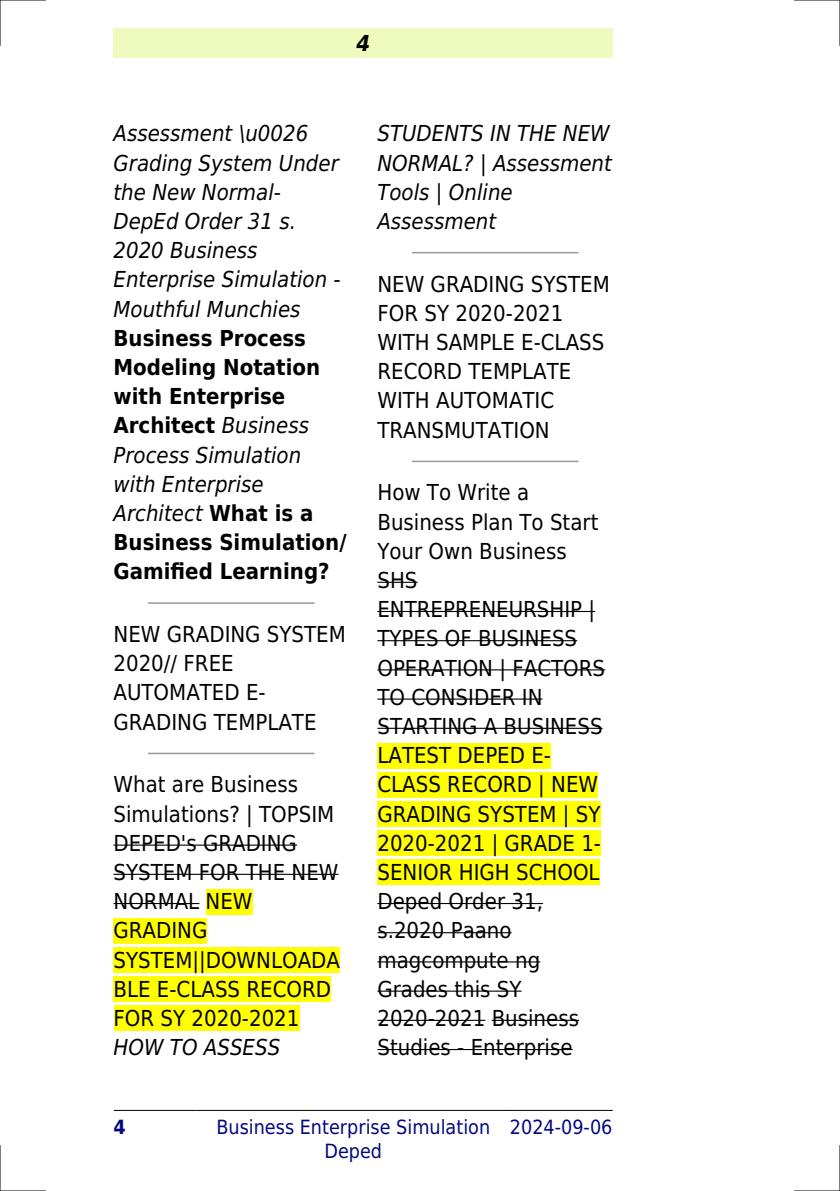
<style>
.page{position:relative;width:840px;height:1191px;background:#fff}
.page>*{position:absolute;margin:0;border:0;box-sizing:border-box;transform-origin:0 0}
.t1{font:22px/29.2px "DejaVu Sans Condensed";color:#000}
.t2{font:italic 22px/29.2px "DejaVu Sans Condensed";color:#000}
.t3{font:700 22px/29.2px "DejaVu Sans Condensed";color:#000}
.t4{font:italic 700 22px "DejaVu Sans Condensed";color:#000}
.t5{font:19.6px/23.6px "DejaVu Sans Condensed";color:#000880;text-align:center}
.t6{font:700 19.6px "DejaVu Sans Condensed";color:#000880}
.s1{font-weight:400;font-style:italic}
</style>
<div class="page">
<div style="left:113px;top:28px;width:499px;height:30px;background:#effbbe"></div>
<hr style="left:114px;top:1110px;width:82px;height:1px;background:#000">
<hr style="left:197px;top:1110px;width:312px;height:1px;background:#000">
<hr style="left:510px;top:1110px;width:102px;height:1px;background:#000">
<hr style="left:149px;top:602px;width:164px;height:2px;background:#999">
<hr style="left:149px;top:752px;width:164px;height:2px;background:#999">
<hr style="left:113px;top:844px;width:184px;height:1px;background:#000">
<hr style="left:113px;top:873px;width:225px;height:2px;background:#000">
<hr style="left:113px;top:903px;width:86px;height:1px;background:#000">
<div style="left:205px;top:888px;width:47px;height:26px;background:#ff0"></div>
<div style="left:113px;top:918px;width:94px;height:25px;background:#ff0"></div>
<div style="left:113px;top:947px;width:227px;height:25px;background:#ff0"></div>
<div style="left:113px;top:976px;width:218px;height:26px;background:#ff0"></div>
<div style="left:113px;top:1005px;width:186px;height:26px;background:#ff0"></div>
<hr style="left:412px;top:252px;width:165px;height:1px;background:#999">
<hr style="left:412px;top:460px;width:165px;height:2px;background:#999">
<hr style="left:377px;top:582px;width:40px;height:1px;background:#000">
<hr style="left:377px;top:611px;width:218px;height:1px;background:#000">
<hr style="left:377px;top:640px;width:200px;height:1px;background:#000">
<hr style="left:377px;top:669px;width:228px;height:1px;background:#000">
<hr style="left:377px;top:698px;width:165px;height:1px;background:#000">
<hr style="left:377px;top:727px;width:225px;height:2px;background:#000">
<div style="left:377px;top:743px;width:173px;height:25px;background:#ff0"></div>
<div style="left:377px;top:772px;width:221px;height:25px;background:#ff0"></div>
<div style="left:377px;top:801px;width:223px;height:26px;background:#ff0"></div>
<div style="left:377px;top:830px;width:223px;height:26px;background:#ff0"></div>
<div style="left:377px;top:859px;width:222px;height:26px;background:#ff0"></div>
<hr style="left:377px;top:903px;width:165px;height:1px;background:#000">
<hr style="left:377px;top:932px;width:134px;height:1px;background:#000">
<hr style="left:377px;top:961px;width:163px;height:1px;background:#000">
<hr style="left:377px;top:990px;width:144px;height:1px;background:#000">
<hr style="left:377px;top:1019px;width:108px;height:2px;background:#000">
<hr style="left:491px;top:1019px;width:87px;height:2px;background:#000">
<hr style="left:377px;top:1049px;width:195px;height:1px;background:#000">
<hr style="left:0;top:0;width:45px;height:1px;background:#000">
<hr style="left:794px;top:0;width:45px;height:1px;background:#000">
<hr style="left:0;top:1190px;width:45px;height:1px;background:#000">
<hr style="left:794px;top:1190px;width:45px;height:1px;background:#000">
<hr style="left:0;top:0;width:1px;height:45px;background:#000">
<hr style="left:0;top:1145px;width:1px;height:46px;background:#000">
<hr style="left:839px;top:0;width:1px;height:45px;background:#000">
<hr style="left:839px;top:1145px;width:1px;height:46px;background:#000">
<p class="t4" style="left:356px;top:30px;width:15px">4</p>
<p class="t2" style="left:113px;top:119px;width:228px">Assessment \u0026<br>Grading System Under the New Normal-<br>DepEd Order 31 s.<br>2020 Business<br>Enterprise Simulation -<br>Mouthful Munchies</p>
<p class="t3" style="left:113px;top:323px;width:234px">Business Process<br>Modeling Notation with Enterprise<br>Architect <span class="s1">Business<br>Process Simulation with Enterprise<br>Architect</span> What is a<br>Business Simulation/<br>Gamified Learning?</p>
<p class="t1" style="left:113px;top:620px;width:234px">NEW GRADING SYSTEM<br>2020// FREE<br>AUTOMATED E-<br>GRADING TEMPLATE</p>
<p class="t1" style="left:113px;top:770px;width:228px">What are Business<br>Simulations? | TOPSIM<br>DEPED's GRADING<br>SYSTEM FOR THE NEW<br>NORMAL NEW<br>GRADING<br>SYSTEM||DOWNLOADA<br>BLE E-CLASS RECORD<br>FOR SY 2020-2021</p>
<p class="t2" style="left:113px;top:1033px;width:168px">HOW TO ASSESS</p>
<p class="t2" style="left:377px;top:119px;width:236px">STUDENTS IN THE NEW<br>NORMAL? | Assessment<br>Tools | Online<br>Assessment</p>
<p class="t1" style="left:377px;top:269px;width:234px">NEW GRADING SYSTEM<br>FOR SY 2020-2021<br>WITH SAMPLE E-CLASS<br>RECORD TEMPLATE<br>WITH AUTOMATIC<br>TRANSMUTATION</p>
<p class="t1" style="left:377px;top:478px;width:229px">How To Write a<br>Business Plan To Start<br>Your Own Business<br>SHS<br>ENTREPRENEURSHIP |<br>TYPES OF BUSINESS<br>OPERATION | FACTORS<br>TO CONSIDER IN<br>STARTING A BUSINESS<br>LATEST DEPED E-<br>CLASS RECORD | NEW<br>GRADING SYSTEM | SY<br>2020-2021 | GRADE 1-<br>SENIOR HIGH SCHOOL<br>Deped Order 31, s.2020 Paano magcompute ng<br>Grades this SY<br>2020-2021 Business<br>Studies - Enterprise</p>
<p class="t6" style="left:113px;top:1116px;width:14px">4</p>
<p class="t5" style="left:216px;top:1115px;width:275px">Business Enterprise Simulation<br>Deped</p>
<p class="t5" style="left:509px;top:1115px;width:104px">2024-09-06</p>
</div>
